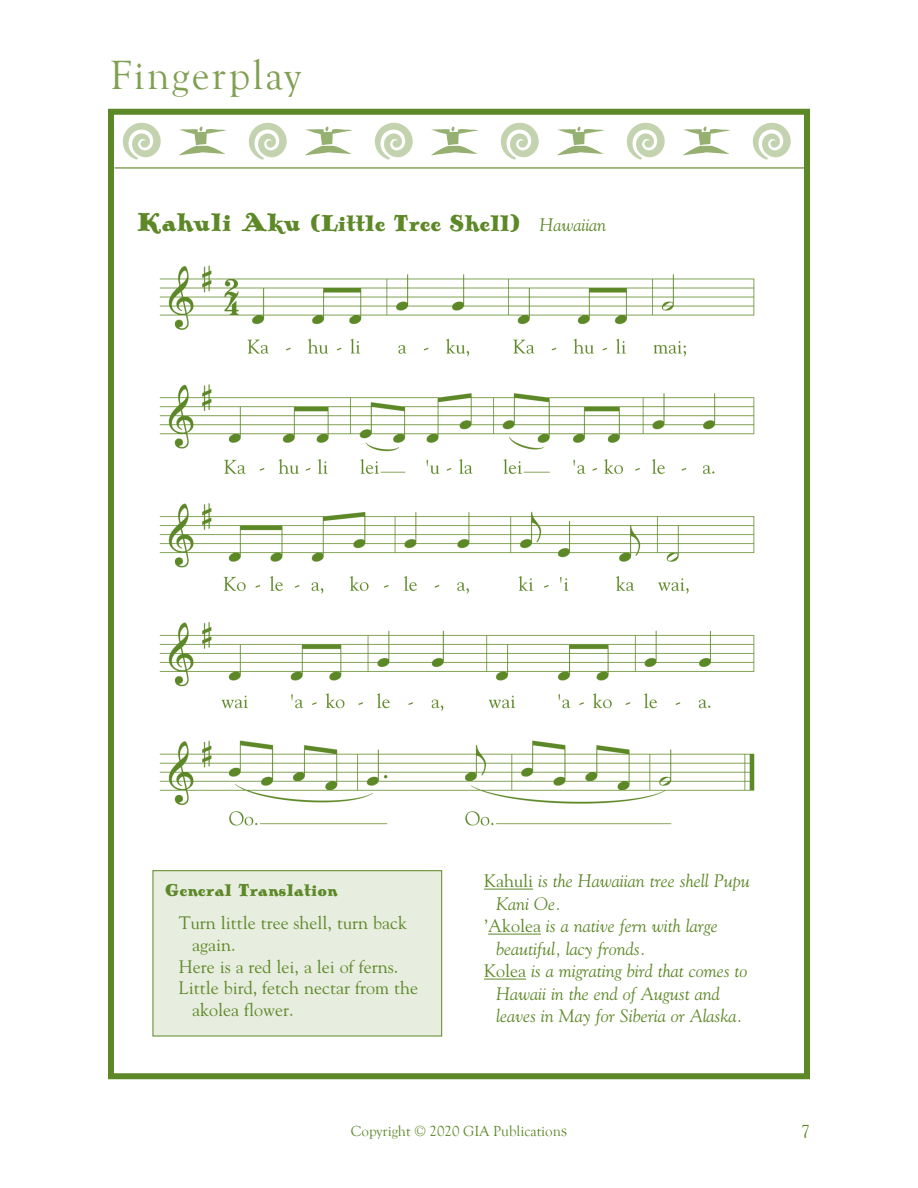
<style>
.page{position:relative;width:918px;height:1188px;background:#fff}
.page>*{position:absolute;margin:0;border:0;box-sizing:border-box;transform-origin:0 0}
.t1{font:72px "Vee Jay Decor Two";color:#c4d3af}
.t2{font:54px "Cutout";color:#95b070}
.t3{font:42px "Goudy Old Style T";letter-spacing:.05em;color:#7fa052}
.t4{font:24px "Antique Opti Fourteen";color:#5d8827}
.text{font:italic 18px/22.5px "Goudy";color:#5d8827}
.t5{font:18px/21.6px "Goudy";color:#5d8827}
.sub_heads{font:18px "Antique Opti Fourteen";color:#5d8827}
.t6{font:18px "Goudy Old Style T";color:#5d8827}
.t7{font:15px "Goudy Old Style T";color:#5d8827}
.s1{font-size:27px}
.s2{font-family:"Goudy";font-style:italic;font-size:18px}
.s3{font-style:normal}
.s4{font-size:18px}
</style>
<div class="page">
<hr style="left:114px;top:167px;width:696px;height:2px;background:#86a55c">
<div style="left:108px;top:109px;width:702px;height:970px;border:6px solid #5d8827"></div>
<hr style="left:484px;top:889px;width:49px;height:1px;background:#5d8827">
<hr style="left:488px;top:934px;width:53px;height:1px;background:#5d8827">
<hr style="left:484px;top:979px;width:42px;height:1px;background:#5d8827">
<div style="left:153px;top:871px;width:289px;height:165px;background:#e7eddf"></div>
<div style="left:153px;top:870px;width:289px;height:166px;border:1px solid #5d8827"></div>
<img style="left:159px;top:265px;width:596px;height:561px">
<p class="t3" style="left:110px;top:52px;width:193px">Fingerplay</p>
<p class="t1" style="left:108px;top:163px;width:46px;rotate:-90deg">t</p>
<p class="t2" style="left:171px;top:159px;width:38px;rotate:-90deg">h</p>
<p class="t1" style="left:234px;top:163px;width:46px;rotate:-90deg">t</p>
<p class="t2" style="left:297px;top:159px;width:38px;rotate:-90deg">h</p>
<p class="t1" style="left:360px;top:163px;width:46px;rotate:-90deg">t</p>
<p class="t2" style="left:423px;top:159px;width:38px;rotate:-90deg">h</p>
<p class="t1" style="left:486px;top:163px;width:46px;rotate:-90deg">t</p>
<p class="t2" style="left:549px;top:159px;width:38px;rotate:-90deg">h</p>
<p class="t1" style="left:612px;top:163px;width:46px;rotate:-90deg">t</p>
<p class="t2" style="left:675px;top:159px;width:38px;rotate:-90deg">h</p>
<p class="t1" style="left:738px;top:163px;width:46px;rotate:-90deg">t</p>
<p class="t4" style="left:137px;top:209px;width:471px"><span class="s1">Kahuli Aku</span> (Little Tree Shell) <span class="s2">Hawaiian</span></p>
<p class="sub_heads" style="left:165px;top:880px;width:174px">General Translation</p>
<p class="t5" style="left:192px;top:912px;width:216px;text-indent:-14px">Turn little tree shell, turn back again.</p>
<p class="t5" style="left:179px;top:955px;width:221px">Here is a red lei, a lei of ferns.</p>
<p class="t5" style="left:192px;top:977px;width:227px;text-indent:-14px">Little bird, fetch nectar from the akolea flower.</p>
<p class="text" style="left:496px;top:869px;width:255px;text-indent:-12px"><span class="s3">Kahuli</span> is the Hawaiian tree shell Pupu<br>Kani Oe.</p>
<p class="text" style="left:484px;top:914px;width:235px"><span class="s3">’Akolea</span> is a native fern with large</p>
<p class="text" style="left:496px;top:937px;width:151px">beautiful, lacy fronds.</p>
<p class="text" style="left:496px;top:959px;width:253px;text-indent:-12px"><span class="s3">Kolea</span> is a migrating bird that comes to<br>Hawaii in the end of August and leaves in May for Siberia or Alaska.</p>
<p class="t7" style="left:351px;top:1122px;width:218px">Copyright © 2020 GIA Publication<span class="s4">s</span></p>
<p class="t6" style="left:801px;top:1121px;width:10px">7</p>
</div>
